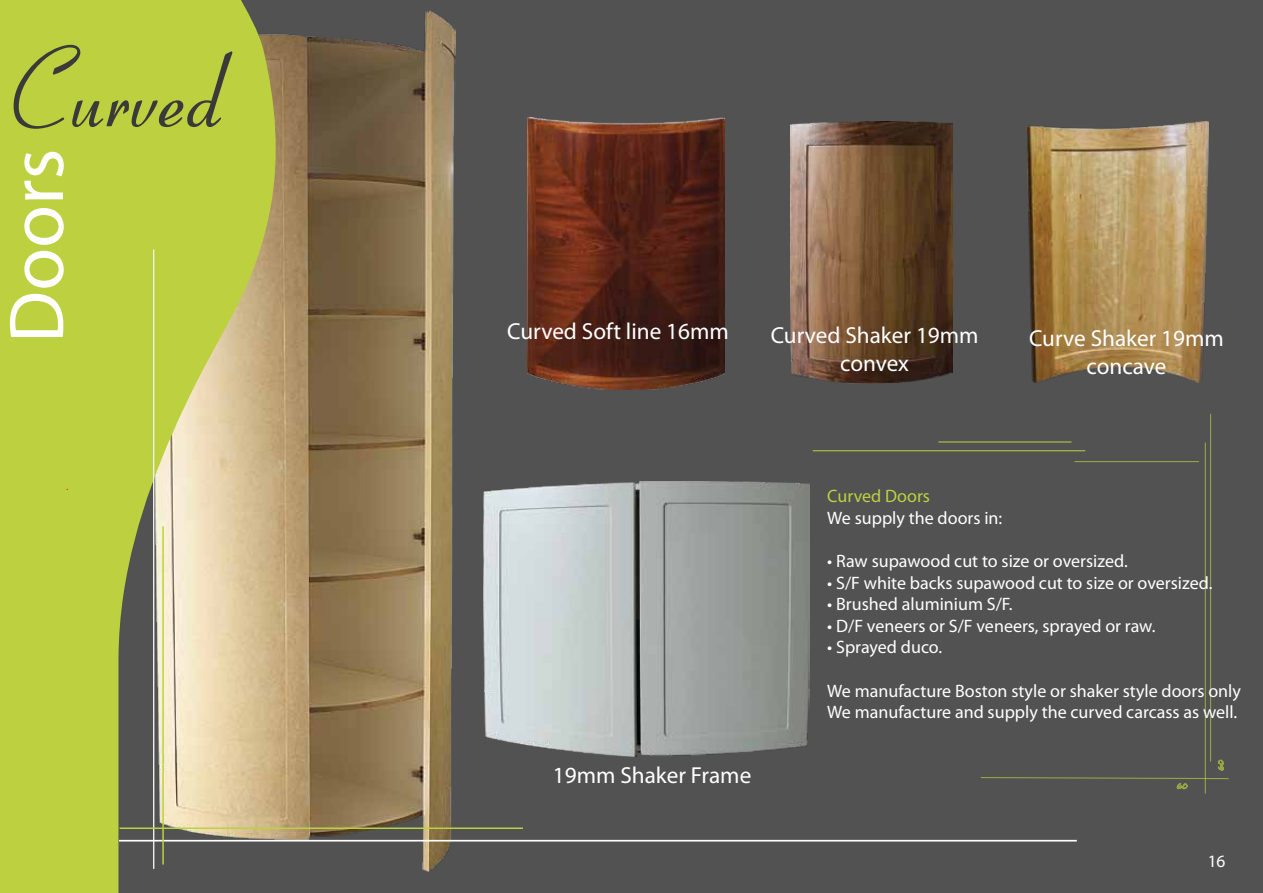
<style>
.page{position:relative;width:1263px;height:893px;background:#515251}
.page>*{position:absolute;margin:0;border:0;box-sizing:border-box;transform-origin:0 0}
.t1{font:109.5px "Coronet";color:#3a3a3a}
.t2{font:78px "Myriad Pro";color:#fff}
.t3{font:23.25px/27.9px "Myriad Pro";color:#fff;text-align:center}
.t4{font:18px/21.6px "Myriad Pro";color:#fff}
.t5{font:18px "Myriad Pro";color:#bdd140}
.t6{font:17.4px "Myriad Pro";color:#fff}
</style>
<div class="page">
<img style="left:280px;top:11px;width:176px;height:860px">
<img style="left:791px;top:121px;width:162px;height:262px">
<img style="left:1028px;top:121px;width:180px;height:262px">
<svg style="left:0;top:0;width:280px;height:893px;background:#bbbf65"></svg>
<div style="left:0;top:0;width:237px;height:294px;background:#bdd140"></div>
<hr style="left:153px;top:249px;width:1px;height:620px;background:#efefef">
<hr style="left:119px;top:840px;width:958px;height:1px;background:#fcfeff">
<img style="left:484px;top:481px;width:326px;height:275px">
<hr style="left:162px;top:526px;width:2px;height:338px;background:#bdd140">
<hr style="left:120px;top:827px;width:403px;height:2px;background:#bdd140">
<hr style="left:1205px;top:442px;width:1px;height:351px;background:#bdd140">
<hr style="left:1210px;top:414px;width:1px;height:348px;background:#bdd140">
<hr style="left:1074px;top:461px;width:125px;height:1px;background:#bdd140">
<svg style="left:981px;top:777px;width:248px;height:14px"></svg>
<svg style="left:1217px;top:759px;width:7px;height:12px"></svg>
<hr style="left:813px;top:450px;width:272px;height:1px;background:#bdd140">
<hr style="left:938px;top:441px;width:133px;height:1px;background:#bdd140">
<img style="left:527px;top:117px;width:197px;height:273px">
<h1 class="t1" style="left:-4px;top:23px;width:215px">Curved</h1>
<h2 class="t2" style="left:-11px;top:343px;width:196px;rotate:-90deg">Doors</h2>
<p class="t3" style="left:507px;top:317px;width:223px">Curved Soft line 16mm</p>
<p class="t3" style="left:771px;top:321px;width:209px">Curved Shaker 19mm convex</p>
<p class="t3" style="left:1029px;top:324px;width:196px">Curve Shaker 19mm concave</p>
<p class="t3" style="left:553px;top:761px;width:200px">19mm Shaker Frame</p>
<p class="t5" style="left:827px;top:485px;width:104px">Curved Doors</p>
<p class="t4" style="left:827px;top:507px;width:176px">We supply the doors in:</p>
<p class="t4" style="left:827px;top:550px;width:302px">• Raw supawood cut to size or oversized.</p>
<p class="t4" style="left:827px;top:571px;width:387px">• S/F white backs supawood cut to size or oversized.</p>
<p class="t4" style="left:827px;top:593px;width:187px">• Brushed aluminium S/F.</p>
<p class="t4" style="left:827px;top:615px;width:330px">• D/F veneers or S/F veneers, sprayed or raw.</p>
<p class="t4" style="left:827px;top:636px;width:116px">• Sprayed duco.</p>
<p class="t4" style="left:827px;top:679px;width:415px">We manufacture Boston style or shaker style doors only<br>We manufacture and supply the curved carcass as well.</p>
<p class="t6" style="left:1208px;top:850px;width:19px">16</p>
</div>
